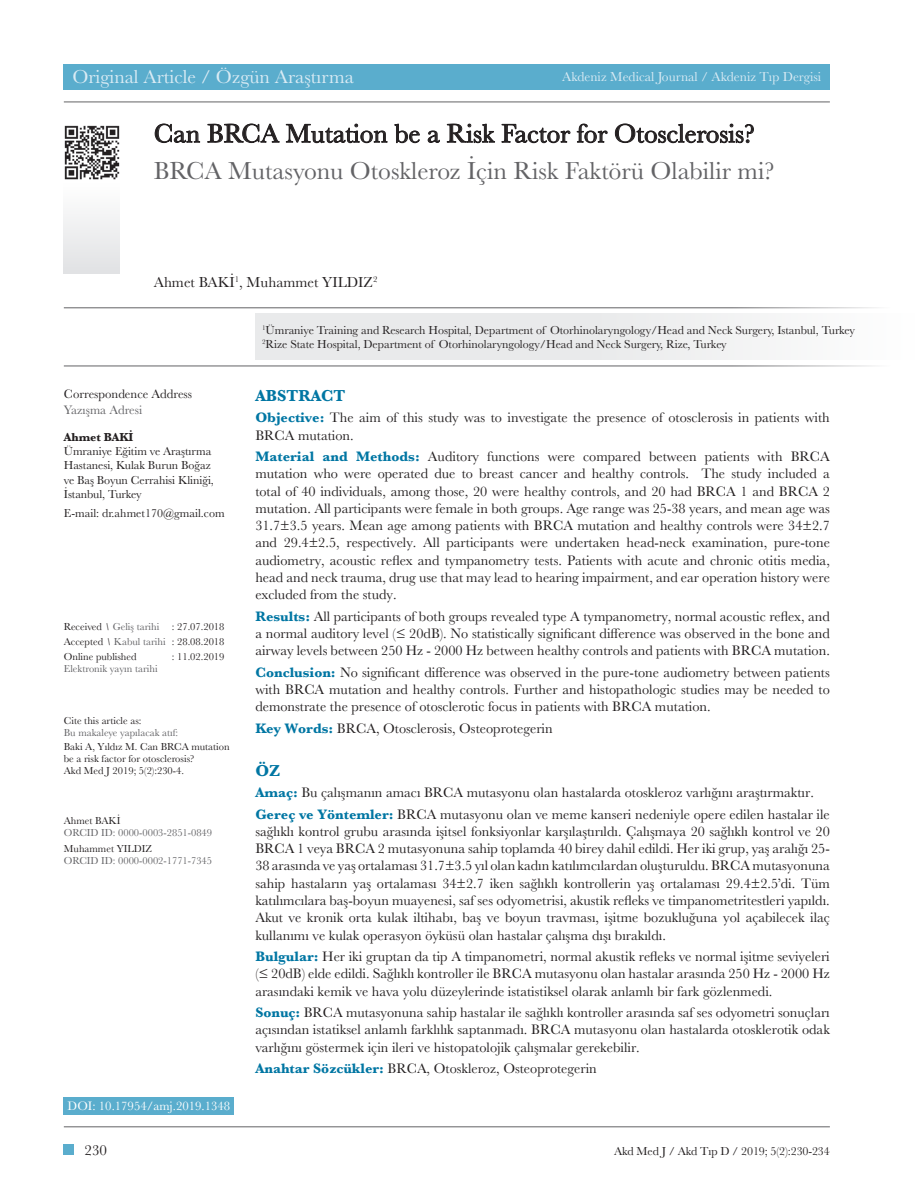
<style>
.page{position:relative;width:915px;height:1191px;background:#fff}
.page>*{position:absolute;margin:0;border:0;box-sizing:border-box;transform-origin:0 0}
.t1{font:27px "Baskerville";color:#231f20}
.t2{font:25.5px "Baskerville";color:#636366}
.t3{font:19.5px "Baskerville";color:#daebf4}
.t4{font:700 16.5px "Baskerville";color:#0076a3}
.t5{font:15px "Baskerville";color:#231f20}
.t6{font:14.25px/17.2px "Baskerville";color:#231f20;text-align:justify}
.t7{font:13.5px "Baskerville";color:#daebf4}
.t8{font:12.75px "Baskerville";color:#fff}
.t9{font:12.75px "Baskerville";color:#231f20}
.t10{font:12.75px "Baskerville";color:#636366}
.t11{font:12px/14.4px "Baskerville";letter-spacing:-.005em;color:#231f20}
.t12{font:700 12px "Baskerville";color:#231f20}
.t13{font:10.5px/15px "Baskerville";color:#231f20;text-align:justify}
.t14{font:10.5px "Baskerville";color:#636366}
.s1{font-style:italic}
.s2{color:#636366}
.s3{font-weight:700;color:#0076a3}
</style>
<div class="page">
<div style="left:64px;top:1144px;width:10px;height:10px;background:#5aadcd"></div>
<hr style="left:64px;top:102px;width:765px;height:1px;background:#636366">
<div style="left:64px;top:1097px;width:170px;height:17px;background:#5aadcd"></div>
<hr style="left:64px;top:1126px;width:765px;height:1px;background:#636366">
<div style="left:64px;top:183px;width:56px;height:91px;background:linear-gradient(to bottom,#fffeff,#e1e1e3)"></div>
<div style="left:64px;top:64px;width:765px;height:25px;background:#5aadcd"></div>
<img style="left:64px;top:125px;width:56px;height:55px">
<svg style="left:155px;top:124px;width:45px;height:19px"></svg>
<svg style="left:207px;top:124px;width:72px;height:19px"></svg>
<svg style="left:286px;top:124px;width:101px;height:19px"></svg>
<svg style="left:394px;top:124px;width:25px;height:19px"></svg>
<svg style="left:428px;top:131px;width:11px;height:12px"></svg>
<svg style="left:447px;top:124px;width:47px;height:19px"></svg>
<svg style="left:501px;top:124px;width:69px;height:19px"></svg>
<svg style="left:576px;top:124px;width:31px;height:19px"></svg>
<svg style="left:615px;top:124px;width:138px;height:19px"></svg>
<hr style="left:64px;top:365px;width:850px;height:1px;background:#636366">
<hr style="left:64px;top:307px;width:850px;height:1px;background:#636366">
<div style="left:255px;top:313px;width:659px;height:47px;background:linear-gradient(to right,#e4e5e6,#f9f9f9)"></div>
<h3 class="t3" style="left:72px;top:64px;width:283px">Original Article / Özgün Araştırma</h3>
<p class="t7" style="left:562px;top:68px;width:260px">Akdeniz Medical Journal / Akdeniz Tıp Dergisi</p>
<h1 class="t1" style="left:154px;top:116px;width:602px">Can BRCA Mutation be a Risk Factor for Otosclerosis?</h1>
<h2 class="t2" style="left:154px;top:154px;width:622px">BRCA Mutasyonu Otoskleroz İçin Risk Faktörü Olabilir mi?</h2>
<p class="t5" style="left:154px;top:273px;width:225px">Ahmet BAKİ<sup>1</sup>, Muhammet YILDIZ<sup>2</sup></p>
<p class="t9" style="left:64px;top:386px;width:130px">Correspondence Address</p>
<p class="t10" style="left:64px;top:401px;width:80px">Yazışma Adresi</p>
<p class="t12" style="left:64px;top:428px;width:71px">Ahmet BAKİ</p>
<p class="t11" style="left:64px;top:444px;width:152px">Ümraniye Eğitim ve Araştırma<br>Hastanesi, Kulak Burun Boğaz ve Baş Boyun Cerrahisi Kliniği,<br>İstanbul, Turkey</p>
<p class="t11" style="left:64px;top:506px;width:162px">E-mail: dr.ahmet170@gmail.com</p>
<p class="t13" style="left:64px;top:619px;width:162px">Received <span class="s1">\</span> <span class="s2">Geliş tarihi</span> : 27.07.2018<br>Accepted <span class="s1">\</span> <span class="s2">Kabul tarihi</span> : 28.08.2018<br>Online published</p>
<p class="t13" style="left:172px;top:649px;width:54px">: 11.02.2019</p>
<p class="t14" style="left:64px;top:662px;width:95px">Elektronik yayın tarihi</p>
<p class="t13" style="left:64px;top:713px;width:79px">Cite this article as:</p>
<p class="t14" style="left:64px;top:726px;width:116px">Bu makaleye yapılacak atıf:</p>
<p class="t13" style="left:64px;top:741px;width:167px;line-height:12px;text-align:left">Baki A, Yıldız M. Can BRCA mutation be a risk factor for otosclerosis?<br>Akd Med J 2019; 5(2):230-4.</p>
<p class="t13" style="left:64px;top:813px;width:58px">Ahmet BAKİ</p>
<p class="t14" style="left:64px;top:826px;width:150px">ORCID ID: 0000-0003-2851-0849</p>
<p class="t13" style="left:64px;top:841px;width:90px">Muhammet YILDIZ</p>
<p class="t14" style="left:64px;top:854px;width:150px">ORCID ID: 0000-0002-1771-7345</p>
<p class="t8" style="left:68px;top:1098px;width:164px">DOI: 10.17954/amj.2019.1348</p>
<p class="t11" style="left:262px;top:323px;width:594px"><sup>1</sup>Ümraniye Training and Research Hospital, Department of Otorhinolaryngology/Head and Neck Surgery, Istanbul, Turkey<br><sup>2</sup>Rize State Hospital, Department of Otorhinolaryngology/Head and Neck Surgery, Rize, Turkey</p>
<p class="t4" style="left:255px;top:384px;width:92px">ABSTRACT</p>
<p class="t6" style="left:255px;top:409px;width:576px"><span class="s3">Objective:</span> The aim of this study was to investigate the presence of otosclerosis in patients with<br>BRCA mutation.</p>
<p class="t6" style="left:255px;top:448px;width:576px"><span class="s3">Material and Methods:</span> Auditory functions were compared between patients with BRCA mutation who were operated due to breast cancer and healthy controls. The study included a total of 40 individuals, among those, 20 were healthy controls, and 20 had BRCA 1 and BRCA 2 mutation. All participants were female in both groups. Age range was 25-38 years, and mean age was 31.7±3.5 years. Mean age among patients with BRCA mutation and healthy controls were 34±2.7 and 29.4±2.5, respectively. All participants were undertaken head-neck examination, pure-tone audiometry, acoustic reflex and tympanometry tests. Patients with acute and chronic otitis media, head and neck trauma, drug use that may lead to hearing impairment, and ear operation history were excluded from the study.</p>
<p class="t6" style="left:255px;top:607px;width:576px"><span class="s3">Results:</span> All participants of both groups revealed type A tympanometry, normal acoustic reflex, and a normal auditory level (≤ 20dB). No statistically significant difference was observed in the bone and airway levels between 250 Hz - 2000 Hz between healthy controls and patients with BRCA mutation.</p>
<p class="t6" style="left:255px;top:663px;width:576px"><span class="s3">Conclusion:</span> No significant difference was observed in the pure-tone audiometry between patients with BRCA mutation and healthy controls. Further and histopathologic studies may be needed to demonstrate the presence of otosclerotic focus in patients with BRCA mutation.</p>
<p class="t6" style="left:255px;top:719px;width:299px"><span class="s3">Key Words:</span> BRCA, Otosclerosis, Osteoprotegerin</p>
<p class="t4" style="left:255px;top:759px;width:26px">ÖZ</p>
<p class="t6" style="left:255px;top:782px;width:576px;line-height:21.5px"><span class="s3">Amaç:</span> Bu çalışmanın amacı BRCA mutasyonu olan hastalarda otoskleroz varlığını araştırmaktır.<br><span class="s3">Gereç ve Yöntemler:</span> BRCA mutasyonu olan ve meme kanseri nedeniyle opere edilen hastalar ile</p>
<p class="t6" style="left:255px;top:823px;width:576px">sağlıklı kontrol grubu arasında işitsel fonksiyonlar karşılaştırıldı. Çalışmaya 20 sağlıklı kontrol ve 20<br>BRCA 1 veya BRCA 2 mutasyonuna sahip toplamda 40 birey dahil edildi. Her iki grup, yaş aralığı 25- 38 arasında ve yaş ortalaması 31.7±3.5 yıl olan kadın katılımcılardan oluşturuldu. BRCA mutasyonuna sahip hastaların yaş ortalaması 34±2.7 iken sağlıklı kontrollerin yaş ortalaması 29.4±2.5ʼdi. Tüm katılımcılara baş-boyun muayenesi, saf ses odyometrisi, akustik refleks ve timpanometritestleri yapıldı.<br>Akut ve kronik orta kulak iltihabı, baş ve boyun travması, işitme bozukluğuna yol açabilecek ilaç kullanımı ve kulak operasyon öyküsü olan hastalar çalışma dışı bırakıldı.</p>
<p class="t6" style="left:255px;top:948px;width:576px"><span class="s3">Bulgular:</span> Her iki gruptan da tip A timpanometri, normal akustik refleks ve normal işitme seviyeleri (≤ 20dB) elde edildi. Sağlıklı kontroller ile BRCA mutasyonu olan hastalar arasında 250 Hz - 2000 Hz arasındaki kemik ve hava yolu düzeylerinde istatistiksel olarak anlamlı bir fark gözlenmedi.</p>
<p class="t6" style="left:255px;top:1004px;width:576px"><span class="s3">Sonuç:</span> BRCA mutasyonuna sahip hastalar ile sağlıklı kontroller arasında saf ses odyometri sonuçları açısından istatiksel anlamlı farklılık saptanmadı. BRCA mutasyonu olan hastalarda otosklerotik odak varlığını göstermek için ileri ve histopatolojik çalışmalar gerekebilir.</p>
<p class="t6" style="left:255px;top:1060px;width:343px"><span class="s3">Anahtar Sözcükler:</span> BRCA, Otoskleroz, Osteoprotegerin</p>
<p class="t5" style="left:84px;top:1140px;width:24px">230</p>
<p class="t11" style="left:614px;top:1144px;width:217px">Akd Med J / Akd Tıp D / 2019; 5(2):230-234</p>
</div>
